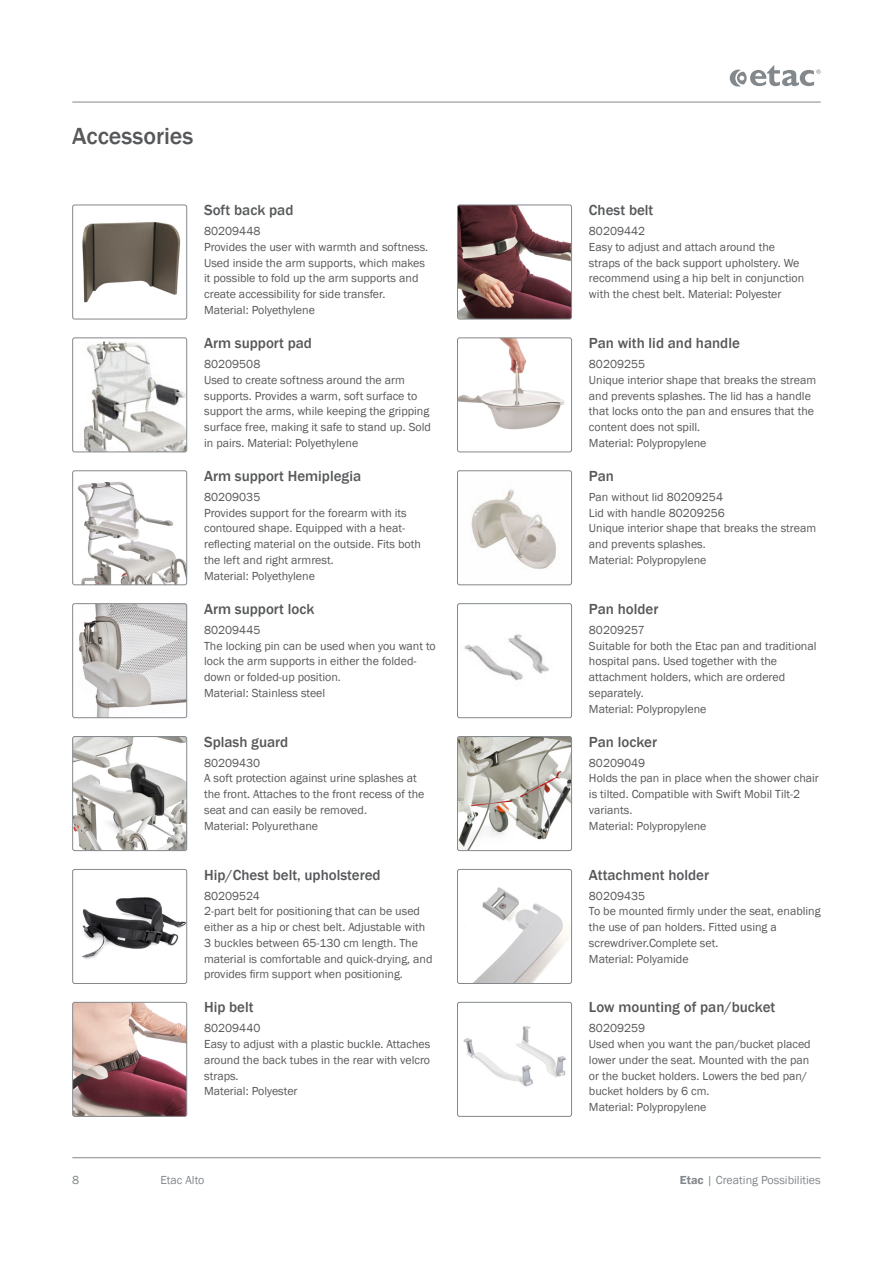
<style>
.page{position:relative;width:893px;height:1263px;background:#fff}
.page>*{position:absolute;margin:0;border:0;box-sizing:border-box;transform-origin:0 0}
._4__Header_-_Basic_body{font:500 24px "Franklin Gothic";color:#57585a}
._5__Header_-_Features___options{font:500 15px "Franklin Gothic";color:#57585a}
._5__Body_-_Features___options{font:12px/15.8px "Franklin Gothic";color:#57585a}
.t1{font:12px "Franklin Gothic";color:#83888c}
.s1{font-weight:600}
</style>
<div class="page">
<hr style="left:72px;top:102px;width:749px;height:1px;background:#83888c">
<hr style="left:72px;top:1157px;width:749px;height:1px;background:#83888c">
<svg style="left:730px;top:65px;width:91px;height:22px"></svg>
<img style="left:82px;top:222px;width:99px;height:81px">
<div style="left:72px;top:205px;width:115px;height:114px;border:1px solid #83888c;border-radius:2px"></div>
<img style="left:84px;top:342px;width:103px;height:110px">
<div style="left:72px;top:337px;width:115px;height:115px;border:1px solid #83888c;border-radius:2px"></div>
<img style="left:78px;top:481px;width:109px;height:104px">
<div style="left:72px;top:470px;width:115px;height:115px;border:1px solid #83888c;border-radius:2px"></div>
<img style="left:79px;top:605px;width:108px;height:113px">
<div style="left:72px;top:603px;width:115px;height:115px;border:1px solid #83888c;border-radius:2px"></div>
<img style="left:74px;top:736px;width:113px;height:115px">
<div style="left:72px;top:736px;width:115px;height:115px;border:1px solid #83888c;border-radius:2px"></div>
<img style="left:82px;top:897px;width:103px;height:62px">
<div style="left:72px;top:869px;width:115px;height:115px;border:1px solid #83888c;border-radius:2px"></div>
<img style="left:74px;top:1002px;width:113px;height:113px">
<div style="left:72px;top:1002px;width:115px;height:115px;border:1px solid #83888c;border-radius:2px"></div>
<img style="left:457px;top:205px;width:115px;height:114px">
<div style="left:457px;top:205px;width:115px;height:114px;border:1px solid #83888c;border-radius:2px"></div>
<img style="left:457px;top:339px;width:115px;height:113px">
<div style="left:457px;top:337px;width:115px;height:115px;border:1px solid #83888c;border-radius:2px"></div>
<img style="left:457px;top:489px;width:115px;height:96px">
<div style="left:457px;top:470px;width:115px;height:115px;border:1px solid #83888c;border-radius:2px"></div>
<img style="left:457px;top:634px;width:115px;height:84px">
<div style="left:457px;top:603px;width:115px;height:115px;border:1px solid #83888c;border-radius:2px"></div>
<img style="left:457px;top:738px;width:115px;height:113px">
<div style="left:457px;top:736px;width:115px;height:115px;border:1px solid #83888c;border-radius:2px"></div>
<img style="left:474px;top:869px;width:98px;height:113px">
<div style="left:457px;top:869px;width:115px;height:115px;border:1px solid #83888c;border-radius:2px"></div>
<img style="left:463px;top:1026px;width:103px;height:61px">
<div style="left:457px;top:1002px;width:115px;height:115px;border:1px solid #83888c;border-radius:2px"></div>
<p class="_4__Header_-_Basic_body" style="left:72px;top:122px;width:123px">Accessories</p>
<p class="_5__Header_-_Features___options" style="left:204px;top:201px;width:91px">Soft back pad</p>
<p class="_5__Body_-_Features___options" style="left:204px;top:223px;width:58px">80209448</p>
<p class="_5__Body_-_Features___options" style="left:204px;top:239px;width:226px">Provides the user with warmth and softness.<br>Used inside the arm supports, which makes it possible to fold up the arm supports and create accessibility for side transfer.</p>
<p class="_5__Body_-_Features___options" style="left:204px;top:302px;width:112px">Material: Polyethylene</p>
<p class="_5__Header_-_Features___options" style="left:204px;top:334px;width:109px">Arm support pad</p>
<p class="_5__Body_-_Features___options" style="left:204px;top:356px;width:58px">80209508</p>
<p class="_5__Body_-_Features___options" style="left:204px;top:372px;width:228px">Used to create softness around the arm supports. Provides a warm, soft surface to support the arms, while keeping the gripping surface free, making it safe to stand up. Sold in pairs. Material: Polyethylene</p>
<p class="_5__Header_-_Features___options" style="left:204px;top:467px;width:159px">Arm support Hemiplegia</p>
<p class="_5__Body_-_Features___options" style="left:204px;top:489px;width:58px">80209035</p>
<p class="_5__Body_-_Features___options" style="left:204px;top:505px;width:218px">Provides support for the forearm with its contoured shape. Equipped with a heat&shy;reflecting material on the outside. Fits both the left and right armrest.</p>
<p class="_5__Body_-_Features___options" style="left:204px;top:568px;width:112px">Material: Polyethylene</p>
<p class="_5__Header_-_Features___options" style="left:204px;top:599px;width:112px">Arm support lock</p>
<p class="_5__Body_-_Features___options" style="left:204px;top:622px;width:58px">80209445</p>
<p class="_5__Body_-_Features___options" style="left:204px;top:638px;width:233px">The locking pin can be used when you want to lock the arm supports in either the folded&shy;down or folded-up position.<br>Material: Stainless steel</p>
<p class="_5__Header_-_Features___options" style="left:204px;top:732px;width:86px">Splash guard</p>
<p class="_5__Body_-_Features___options" style="left:204px;top:755px;width:58px">80209430</p>
<p class="_5__Body_-_Features___options" style="left:204px;top:771px;width:222px">A soft protection against urine splashes at the front. Attaches to the front recess of the seat and can easily be removed.</p>
<p class="_5__Body_-_Features___options" style="left:204px;top:818px;width:116px">Material: Polyurethane</p>
<p class="_5__Header_-_Features___options" style="left:204px;top:865px;width:178px">Hip/Chest belt, upholstered</p>
<p class="_5__Body_-_Features___options" style="left:204px;top:888px;width:57px">80209524</p>
<p class="_5__Body_-_Features___options" style="left:204px;top:904px;width:230px">2-part belt for positioning that can be used either as a hip or chest belt. Adjustable with 3 buckles between 65-130 cm length. The material is comfortable and quick-drying, and provides firm support when positioning.</p>
<p class="_5__Header_-_Features___options" style="left:204px;top:998px;width:51px">Hip belt</p>
<p class="_5__Body_-_Features___options" style="left:204px;top:1021px;width:58px">80209440</p>
<p class="_5__Body_-_Features___options" style="left:204px;top:1036px;width:228px;text-align:justify">Easy to adjust with a plastic buckle. Attaches around the back tubes in the rear with velcro straps.</p>
<p class="_5__Body_-_Features___options" style="left:204px;top:1084px;width:95px">Material: Polyester</p>
<p class="_5__Header_-_Features___options" style="left:589px;top:201px;width:66px">Chest belt</p>
<p class="_5__Body_-_Features___options" style="left:589px;top:223px;width:58px">80209442</p>
<p class="_5__Body_-_Features___options" style="left:589px;top:239px;width:217px">Easy to adjust and attach around the straps of the back support upholstery. We recommend using a hip belt in conjunction with the chest belt. Material: Polyester</p>
<p class="_5__Header_-_Features___options" style="left:589px;top:334px;width:152px">Pan with lid and handle</p>
<p class="_5__Body_-_Features___options" style="left:589px;top:356px;width:58px">80209255</p>
<p class="_5__Body_-_Features___options" style="left:589px;top:372px;width:229px">Unique interior shape that breaks the stream and prevents splashes. The lid has a handle that locks onto the pan and ensures that the content does not spill.</p>
<p class="_5__Body_-_Features___options" style="left:589px;top:435px;width:119px">Material: Polypropylene</p>
<p class="_5__Header_-_Features___options" style="left:589px;top:467px;width:27px">Pan</p>
<p class="_5__Body_-_Features___options" style="left:589px;top:489px;width:136px">Pan without lid 80209254</p>
<p class="_5__Body_-_Features___options" style="left:589px;top:505px;width:138px">Lid with handle 80209256</p>
<p class="_5__Body_-_Features___options" style="left:589px;top:521px;width:229px">Unique interior shape that breaks the stream and prevents splashes.</p>
<p class="_5__Body_-_Features___options" style="left:589px;top:552px;width:119px">Material: Polypropylene</p>
<p class="_5__Header_-_Features___options" style="left:589px;top:599px;width:71px">Pan holder</p>
<p class="_5__Body_-_Features___options" style="left:589px;top:622px;width:57px">80209257</p>
<p class="_5__Body_-_Features___options" style="left:589px;top:638px;width:229px">Suitable for both the Etac pan and traditional hospital pans. Used together with the attachment holders, which are ordered separately.</p>
<p class="_5__Body_-_Features___options" style="left:589px;top:701px;width:119px">Material: Polypropylene</p>
<p class="_5__Header_-_Features___options" style="left:589px;top:732px;width:70px">Pan locker</p>
<p class="_5__Body_-_Features___options" style="left:589px;top:755px;width:58px">80209049</p>
<p class="_5__Body_-_Features___options" style="left:589px;top:771px;width:231px">Holds the pan in place when the shower chair is tilted. Compatible with Swift Mobil Tilt-2 variants.<br>Material: Polypropylene</p>
<p class="_5__Header_-_Features___options" style="left:589px;top:865px;width:122px">Attachment holder</p>
<p class="_5__Body_-_Features___options" style="left:589px;top:888px;width:58px">80209435</p>
<p class="_5__Body_-_Features___options" style="left:589px;top:904px;width:233px">To be mounted firmly under the seat, enabling the use of pan holders. Fitted using a screwdriver.Complete set.</p>
<p class="_5__Body_-_Features___options" style="left:589px;top:951px;width:101px">Material: Polyamide</p>
<p class="_5__Header_-_Features___options" style="left:589px;top:998px;width:188px">Low mounting of pan/bucket</p>
<p class="_5__Body_-_Features___options" style="left:589px;top:1021px;width:58px">80209259</p>
<p class="_5__Body_-_Features___options" style="left:589px;top:1036px;width:223px">Used when you want the pan/bucket placed lower under the seat. Mounted with the pan or the bucket holders. Lowers the bed pan/ bucket holders by 6 cm.</p>
<p class="_5__Body_-_Features___options" style="left:589px;top:1099px;width:119px">Material: Polypropylene</p>
<p class="t1" style="left:72px;top:1173px;width:9px">8</p>
<p class="t1" style="left:160px;top:1173px;width:46px">Etac Alto</p>
<p class="t1" style="left:680px;top:1173px;width:142px"><span class="s1">Etac</span> | Creating Possibilities</p>
</div>
